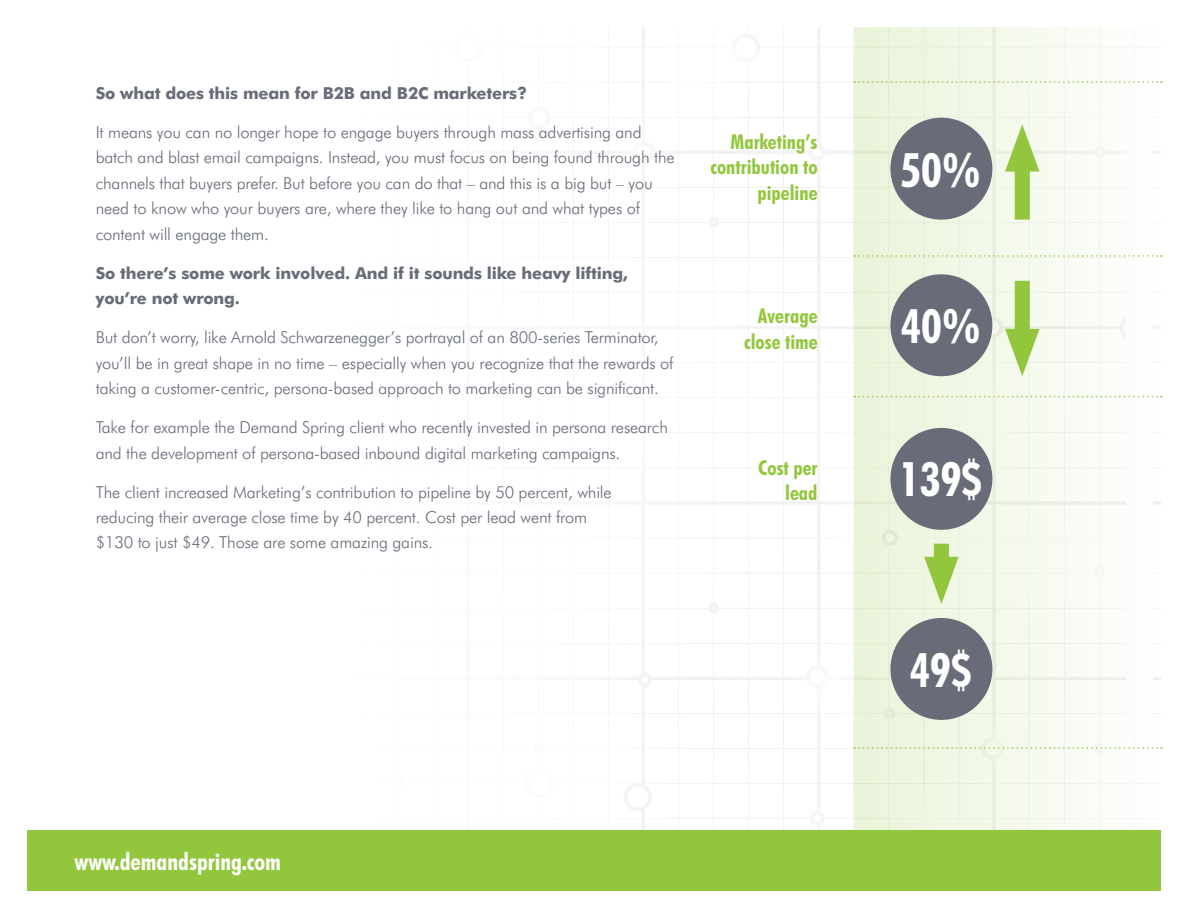
<style>
.page{position:relative;width:1188px;height:918px;background:#fff}
.page>*{position:absolute;margin:0;border:0;box-sizing:border-box;transform-origin:0 0}
.t1{font:700 condensed 47.4px "Futura BT";color:#fff}
.t2{font:700 condensed 24px "Futura BT";color:#fff}
.t3{font:700 condensed 20.55px/25.8px "Futura BT";color:#92c73d;text-align:right}
.t4{font:300 16.5px/25.5px "Futura BT";letter-spacing:-.01em;color:#676c78}
.t5{font:700 16.5px/25.5px "Futura BT";letter-spacing:-.01em;color:#676c78}
</style>
<div class="page">
<svg style="left:564px;top:457px;width:271px;height:374px"></svg>
<svg style="left:800px;top:602px;width:54px;height:89px"></svg>
<svg style="left:582px;top:27px;width:206px;height:154px"></svg>
<div style="left:544px;top:152px;width:313px;height:313px;background:#fff;border-radius:157px"></div>
<div style="left:742px;top:87px;width:144px;height:145px;background:#fff;border-radius:72px"></div>
<div style="left:27px;top:831px;width:1134px;height:60px;background:#92c73d"></div>
<div style="left:854px;top:27px;width:307px;height:804px;background:linear-gradient(to right,#e8f2d8,#fefefe)"></div>
<div style="left:890px;top:118px;width:102px;height:102px;background:#676c78;border-radius:50%"></div>
<div style="left:890px;top:618px;width:102px;height:102px;background:#676c78;border-radius:50%"></div>
<div style="left:1015px;top:152px;width:15px;height:68px;background:#92c73d"></div>
<div style="left:934px;top:544px;width:15px;height:32px;background:#92c73d"></div>
<svg style="left:924px;top:557px;width:35px;height:47px"></svg>
<svg style="left:815px;top:27px;width:347px;height:145px"></svg>
<svg style="left:854px;top:232px;width:308px;height:302px"></svg>
<svg style="left:659px;top:691px;width:503px;height:140px"></svg>
<p class="t5" style="left:96px;top:80px;width:433px">So what does this mean for B2B and B2C marketers?</p>
<p class="t4" style="left:96px;top:119px;width:580px">It means you can no longer hope to engage buyers through mass advertising and batch and blast email campaigns. Instead, you must focus on being found through the channels that buyers prefer. But before you can do that – and this is a big but – you need to know who your buyers are, where they like to hang out and what types of content will engage them.</p>
<p class="t5" style="left:96px;top:260px;width:534px">So there’s some work involved. And if it sounds like heavy lifting, you’re not wrong.</p>
<p class="t4" style="left:96px;top:324px;width:579px">But don’t worry, like Arnold Schwarzenegger’s portrayal of an 800-series Terminator, you’ll be in great shape in no time – especially when you recognize that the rewards of taking a customer-centric, persona-based approach to marketing can be significant.</p>
<p class="t4" style="left:96px;top:414px;width:574px">Take for example the Demand Spring client who recently invested in persona research and the development of persona-based inbound digital marketing campaigns.</p>
<p class="t4" style="left:96px;top:479px;width:518px">The client increased Marketing’s contribution to pipeline by 50 percent, while reducing their average close time by 40 percent. Cost per lead went from $130 to just $49. Those are some amazing gains.</p>
<p class="t3" style="left:711px;top:128px;width:108px">Marketing’s contribution to pipeline</p>
<p class="t3" style="left:744px;top:302px;width:75px">Average close time</p>
<p class="t3" style="left:758px;top:454px;width:61px">Cost per lead</p>
<h2 class="t2" style="left:75px;top:847px;width:208px">www.demandspring.com</h2>
<h1 class="t1" style="left:900px;top:141px;width:82px">50%</h1>
<h1 class="t1" style="left:900px;top:298px;width:82px">40%</h1>
<h1 class="t1" style="left:899px;top:450px;width:85px">139$</h1>
<h1 class="t1" style="left:909px;top:641px;width:64px">49$</h1>
</div>
